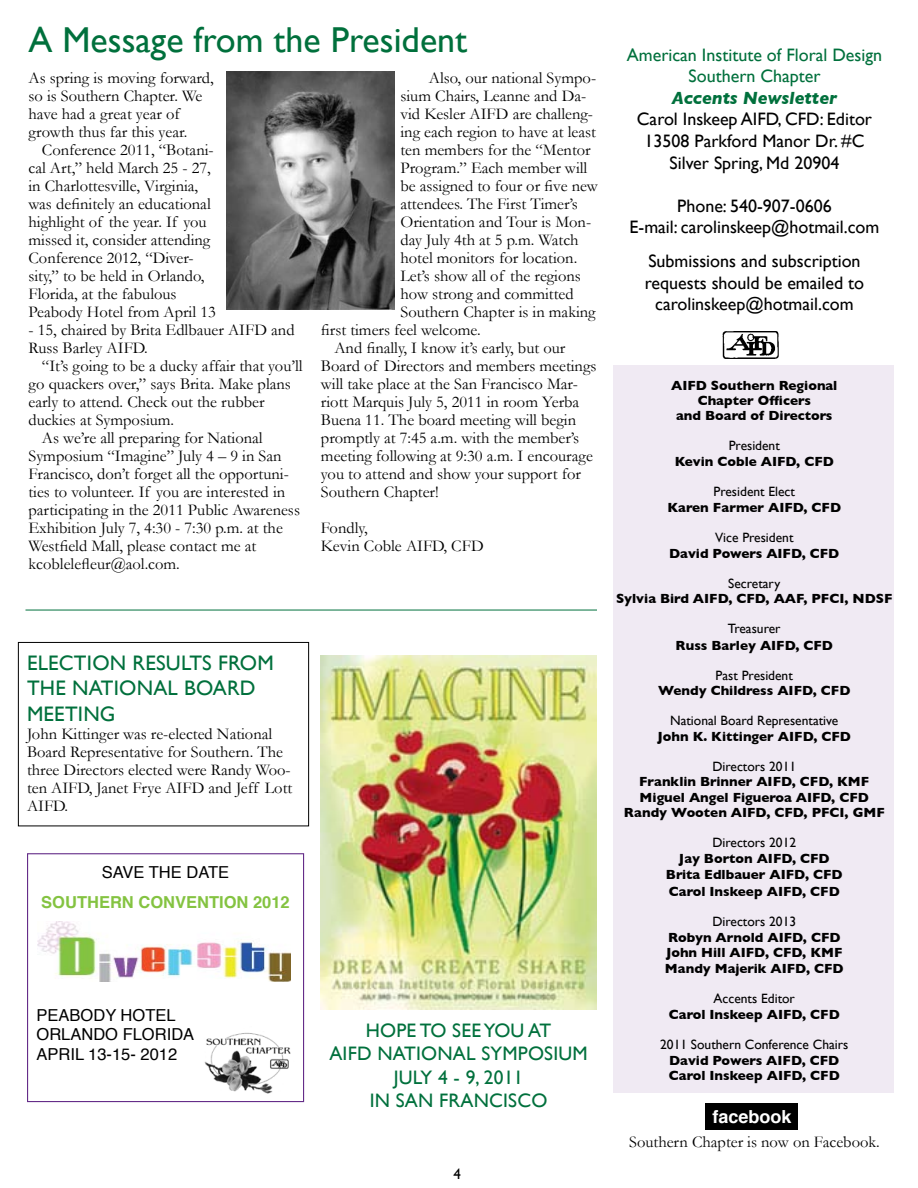
<style>
.page{position:relative;width:918px;height:1188px;background:#fff}
.page>*{position:absolute;margin:0;border:0;box-sizing:border-box;transform-origin:0 0}
.t1{font:36px "Gill Sans";color:#00703c}
.t2{font:21px/25.2px "Gill Sans";letter-spacing:.01em;color:#00703c}
.t3{font:19.5px/23.4px "Gill Sans";letter-spacing:.01em;color:#00703c;text-align:center}
.t4{font:18px/21.6px "Gill Sans";color:#000;text-align:center}
.t5{font:18px/21.6px "Gill Sans";color:#00703c;text-align:center}
.t6{font:italic 700 18px "Gill Sans";color:#00703c}
.t7{font:700 18px "Helvetica";color:#fff}
.t8{font:16.5px/18px "Garamond";color:#000}
.t9{font:16.5px/19.8px "Helvetica";color:#000}
.t10{font:700 16.5px "Helvetica";color:#84c341}
.t11{font:15px "Gill Sans";color:#000}
.t12{font:700 13.5px/15.6px "Gill Sans";color:#000;text-align:center}
.t13{font:13.5px "Gill Sans";color:#000}
</style>
<div class="page">
<div style="left:18px;top:642px;width:291px;height:184px;border:1px solid #000"></div>
<img style="left:722px;top:331px;width:57px;height:28px">
<div style="left:613px;top:365px;width:281px;height:727px;background:#f0eaf3"></div>
<div style="left:705px;top:1103px;width:93px;height:27px;background:#000"></div>
<img style="left:226px;top:72px;width:168px;height:238px">
<hr style="left:26px;top:610px;width:571px;height:1px;background:#00703c">
<img style="left:320px;top:656px;width:277px;height:353px">
<div style="left:27px;top:853px;width:277px;height:249px;border:1px solid #652d89"></div>
<img style="left:37px;top:921px;width:254px;height:60px">
<img style="left:204px;top:1032px;width:87px;height:62px">
<h1 class="t1" style="left:28px;top:19px;width:440px">A Message from the President</h1>
<p class="t8" style="left:28px;top:69px;width:187px">As spring is moving forward, so is Southern Chapter. We have had a great year of growth thus far this year.</p>
<p class="t8" style="left:28px;top:141px;width:189px;text-indent:13px">Conference 2011, “Botani&shy;cal Art,” held March 25 - 27, in Charlottesville, Virginia, was definitely an educational highlight of the year. If you missed it, consider attending<br>Conference 2012, “Diver&shy;sity,” to be held in Orlando,<br>Florida, at the fabulous<br>Peabody Hotel from April 13</p>
<p class="t8" style="left:28px;top:321px;width:268px">- 15, chaired by Brita Edlbauer AIFD and<br>Russ Barley AIFD.</p>
<p class="t8" style="left:42px;top:357px;width:262px">“It’s going to be a ducky affair that you’ll</p>
<p class="t8" style="left:28px;top:375px;width:264px">go quackers over,” says Brita. Make plans</p>
<p class="t8" style="left:28px;top:393px;width:238px">early to attend. Check out the rubber</p>
<p class="t8" style="left:28px;top:411px;width:147px">duckies at Symposium.</p>
<p class="t8" style="left:42px;top:429px;width:222px">As we’re all preparing for National</p>
<p class="t8" style="left:28px;top:447px;width:255px">Symposium “Imagine” July 4 – 9 in San</p>
<p class="t8" style="left:28px;top:465px;width:262px">Francisco, don’t forget all the opportuni-</p>
<p class="t8" style="left:28px;top:483px;width:258px">ties to volunteer. If you are interested in</p>
<p class="t8" style="left:28px;top:501px;width:273px">participating in the 2011 Public Awareness</p>
<p class="t8" style="left:28px;top:519px;width:256px">Exhibition July 7, 4:30 - 7:30 p.m. at the</p>
<p class="t8" style="left:28px;top:537px;width:229px">Westfield Mall, please contact me at</p>
<p class="t8" style="left:28px;top:555px;width:153px">kcoblelefleur@aol.com.</p>
<p class="t8" style="left:429px;top:69px;width:169px">Also, our national Sympo-</p>
<p class="t8" style="left:400px;top:87px;width:187px">sium Chairs, Leanne and Da-</p>
<p class="t8" style="left:400px;top:105px;width:194px">vid Kesler AIFD are challeng-</p>
<p class="t8" style="left:400px;top:123px;width:197px">ing each region to have at least</p>
<p class="t8" style="left:400px;top:141px;width:192px">ten members for the “Mentor</p>
<p class="t8" style="left:400px;top:159px;width:188px">Program.” Each member will</p>
<p class="t8" style="left:400px;top:177px;width:199px">be assigned to four or five new</p>
<p class="t8" style="left:400px;top:195px;width:179px">attendees. The First Timer’s</p>
<p class="t8" style="left:400px;top:213px;width:192px">Orientation and Tour is Mon-</p>
<p class="t8" style="left:400px;top:231px;width:179px">day July 4th at 5 p.m. Watch</p>
<p class="t8" style="left:400px;top:249px;width:178px">hotel monitors for location.</p>
<p class="t8" style="left:400px;top:267px;width:182px">Let’s show all of the regions</p>
<p class="t8" style="left:400px;top:285px;width:175px">how strong and committed</p>
<p class="t8" style="left:400px;top:303px;width:197px">Southern Chapter is in making</p>
<p class="t8" style="left:321px;top:321px;width:161px">first timers feel welcome.</p>
<p class="t8" style="left:334px;top:339px;width:232px">And finally, I know it’s early, but our</p>
<p class="t8" style="left:321px;top:357px;width:277px">Board of Directors and members meetings</p>
<p class="t8" style="left:321px;top:375px;width:258px">will take place at the San Francisco Mar-</p>
<p class="t8" style="left:321px;top:393px;width:260px">riott Marquis July 5, 2011 in room Yerba</p>
<p class="t8" style="left:321px;top:411px;width:257px">Buena 11. The board meeting will begin</p>
<p class="t8" style="left:321px;top:429px;width:260px">promptly at 7:45 a.m. with the member’s</p>
<p class="t8" style="left:321px;top:447px;width:273px">meeting following at 9:30 a.m. I encourage</p>
<p class="t8" style="left:321px;top:465px;width:262px">you to attend and show your support for</p>
<p class="t8" style="left:321px;top:483px;width:119px">Southern Chapter!</p>
<p class="t8" style="left:321px;top:519px;width:164px">Fondly,<br>Kevin Coble AIFD, CFD</p>
<p class="t2" style="left:27px;top:650px;width:248px">ELECTION RESULTS FROM<br>THE NATIONAL BOARD<br>MEETING</p>
<p class="t8" style="left:27px;top:724px;width:267px">John Kittinger was re-elected National<br>Board Representative for Southern. The three Directors elected were Randy Woo&shy;ten AIFD, Janet Frye AIFD and Jeff Lott<br>AIFD.</p>
<p class="t9" style="left:102px;top:863px;width:129px">SAVE THE DATE</p>
<p class="t10" style="left:41px;top:889px;width:250px">SOUTHERN CONVENTION 2012</p>
<p class="t9" style="left:37px;top:1005px;width:159px">PEABODY HOTEL<br>ORLANDO FLORIDA<br>APRIL 13-15- 2012</p>
<p class="t3" style="left:329px;top:1018px;width:260px">HOPE TO SEE YOU AT<br>AIFD NATIONAL SYMPOSIUM<br>JULY 4 - 9, 2011<br>IN SAN FRANCISCO</p>
<p class="t11" style="left:453px;top:1165px;width:9px">4</p>
<p class="t5" style="left:627px;top:43px;width:257px">American Institute of Floral Design<br>Southern Chapter</p>
<p class="t6" style="left:672px;top:87px;width:167px">Accents Newsletter</p>
<p class="t4" style="left:637px;top:108px;width:237px">Carol Inskeep AIFD, CFD: Editor<br>13508 Parkford Manor Dr. #C<br>Silver Spring, Md 20904</p>
<p class="t4" style="left:630px;top:195px;width:251px">Phone: 540-907-0606<br>E-mail: carolinskeep@hotmail.com</p>
<p class="t4" style="left:645px;top:250px;width:221px">Submissions and subscription requests should be emailed to carolinskeep@hotmail.com</p>
<p class="t12" style="left:671px;top:378px;width:168px;line-height:15px">AIFD Southern Regional<br>Chapter Officers<br>and Board of Directors</p>
<p class="t13" style="left:729px;top:437px;width:53px">President</p>
<p class="t12" style="left:675px;top:454px;width:161px">Kevin Coble AIFD, CFD</p>
<p class="t13" style="left:714px;top:484px;width:83px">President Elect</p>
<p class="t12" style="left:667px;top:500px;width:175px">Karen Farmer AIFD, CFD</p>
<p class="t13" style="left:715px;top:530px;width:80px">Vice President</p>
<p class="t12" style="left:669px;top:546px;width:172px">David Powers AIFD, CFD</p>
<p class="t13" style="left:728px;top:576px;width:54px">Secretary</p>
<p class="t12" style="left:616px;top:591px;width:278px">Sylvia Bird AIFD, CFD, AAF, PFCI, NDSF</p>
<p class="t13" style="left:728px;top:621px;width:54px">Treasurer</p>
<p class="t12" style="left:676px;top:637px;width:159px">Russ Barley AIFD, CFD</p>
<p class="t13" style="left:716px;top:667px;width:79px">Past President</p>
<p class="t12" style="left:658px;top:682px;width:194px">Wendy Childress AIFD, CFD</p>
<p class="t13" style="left:670px;top:712px;width:170px">National Board Representative</p>
<p class="t12" style="left:658px;top:728px;width:195px">John K. Kittinger AIFD, CFD</p>
<p class="t13" style="left:712px;top:758px;width:85px">Directors 2011</p>
<p class="t12" style="left:624px;top:773px;width:263px">Franklin Brinner AIFD, CFD, KMF<br>Miguel Angel Figueroa AIFD, CFD<br>Randy Wooten AIFD, CFD, PFCI, GMF</p>
<p class="t13" style="left:712px;top:834px;width:85px">Directors 2012</p>
<p class="t12" style="left:666px;top:850px;width:178px;line-height:16.2px">Jay Borton AIFD, CFD<br>Brita Edlbauer AIFD, CFD<br>Carol Inskeep AIFD, CFD</p>
<p class="t13" style="left:712px;top:913px;width:85px">Directors 2013</p>
<p class="t12" style="left:665px;top:929px;width:180px;text-align:left">Robyn Arnold AIFD, CFD<br>John Hill AIFD, CFD, KMF<br>Mandy Majerik AIFD, CFD</p>
<p class="t13" style="left:714px;top:990px;width:83px">Accents Editor</p>
<p class="t12" style="left:669px;top:1007px;width:173px">Carol Inskeep AIFD, CFD</p>
<p class="t13" style="left:660px;top:1037px;width:190px">2011 Southern Conference Chairs</p>
<p class="t12" style="left:669px;top:1053px;width:173px;line-height:15px;text-align:left">David Powers AIFD, CFD<br>Carol Inskeep AIFD, CFD</p>
<p class="t7" style="left:712px;top:1102px;width:81px">facebook</p>
<p class="t8" style="left:629px;top:1133px;width:252px">Southern Chapter is now on Facebook.</p>
</div>
